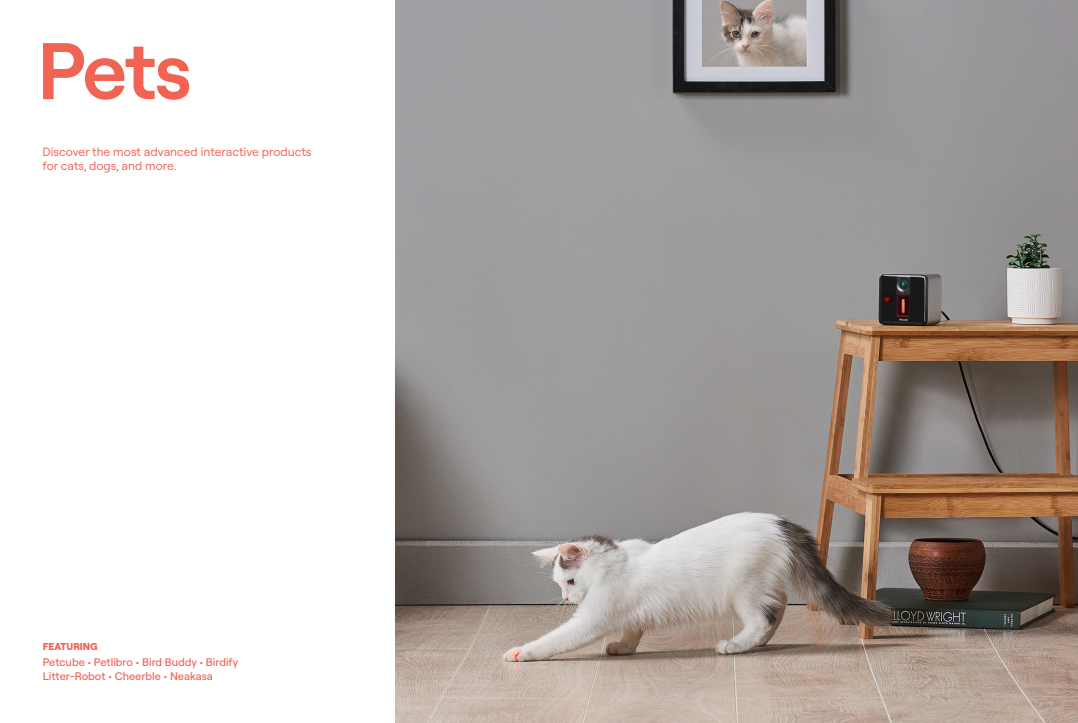
<style>
.page{position:relative;width:1078px;height:723px;background:#fff}
.page>*{position:absolute;margin:0;border:0;box-sizing:border-box;transform-origin:0 0}
.t1{font:600 80px "Roobert";color:#f16353}
.t2{font:12px/14.4px "Roobert";color:#f16353}
.t3{font:500 11px/13.2px "Roobert";color:#f16353}
.t4{font:800 10px "Roobert";color:#f16353}
</style>
<div class="page">
<img style="left:395px;top:0;width:682px;height:723px">
<p class="t1" style="left:37px;top:13px;width:156px">Pets</p>
<p class="t2" style="left:43px;top:144px;width:270px">Discover the most advanced interactive products for cats, dogs, and more.</p>
<p class="t4" style="left:43px;top:639px;width:56px">FEATURING</p>
<p class="t3" style="left:43px;top:655px;width:197px">Petcube • Petlibro • Bird Buddy • Birdify<br>Litter-Robot • Cheerble • Neakasa</p>
</div>
